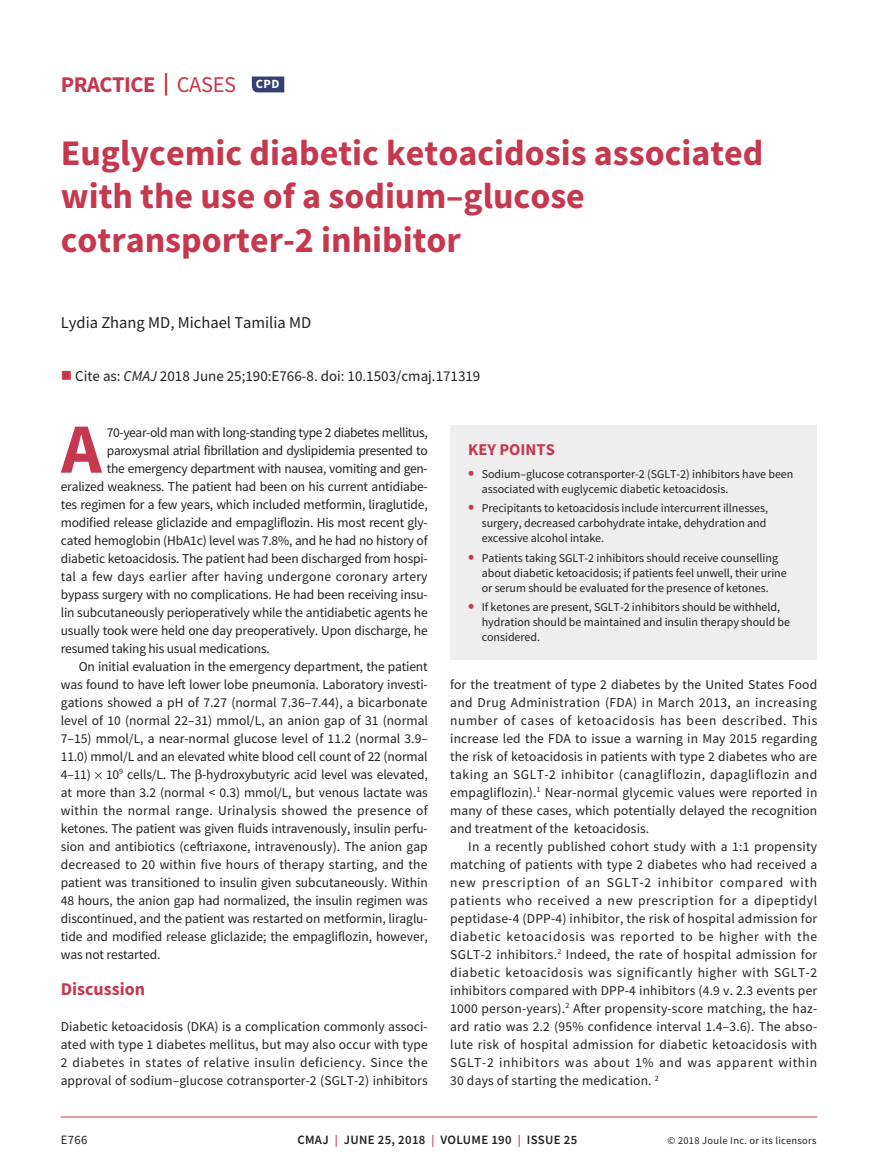
<style>
.page{position:relative;width:878px;height:1175px;background:#fff}
.page>*{position:absolute;margin:0;border:0;box-sizing:border-box;transform-origin:0 0}
.t1{font:700 70.65px "Source Sans Pro";color:#c5384e}
.t2{font:700 36px/43.2px "Source Sans Pro";color:#c5384e}
.t3{font:700 22.5px "Source Sans Pro";letter-spacing:-.02em;color:#c5384e}
.t4{font:700 18px "Source Sans Pro";color:#c5384e}
.t5{font:16.5px "Source Sans Pro";color:#231f20}
.t6{font:700 16.5px "Source Sans Pro";color:#c5384e}
.t7{font:15px "Source Sans Pro";color:#231f20}
.t8{font:13.5px/18px "Source Sans Pro";letter-spacing:-.01em;color:#231f20;text-align:justify}
.t9{font:13.5px "Source Sans Pro";letter-spacing:.015em;color:#231f20}
.t10{font:13.5px "Source Sans Pro";letter-spacing:-.03em;color:#231f20}
.t11{font:13.5px "Source Sans Pro";letter-spacing:.025em;color:#231f20}
.t12{font:600 12.75px "Source Sans Pro";letter-spacing:.025em;color:#231f20}
.t13{font:12.75px "Source Sans Pro";color:#231f20}
.t14{font:700 12.6px "Source Sans Pro";color:#fff}
.t15{font:12px/15px "Source Sans Pro";letter-spacing:-.005em;color:#231f20}
.t16{font:10.5px "Source Sans Pro";letter-spacing:.025em;color:#231f20}
.s1{font-weight:400}
.s2{color:#c5384e}
.s3{font-style:italic}
.s4{font-weight:700;font-size:18px;color:#c5384e}
.s5{font-size:12px;color:#c5384e}
</style>
<div class="page">
<hr style="left:61px;top:1116px;width:756px;height:1px;background:#c5384e">
<div style="left:450px;top:425px;width:367px;height:234px;background:#eeeeef"></div>
<svg style="left:252px;top:76px;width:32px;height:16px"></svg>
<h3 class="t3" style="left:61px;top:69px;width:141px">practice | <span class="s1">cases</span></h3>
<p class="t14" style="left:256px;top:76px;width:25px">CP D</p>
<h2 class="t2" style="left:61px;top:131px;width:704px">Euglycemic diabetic ketoacidosis associated with the use of a sodium–glucose cotransporter-2 inhibitor</h2>
<p class="t5" style="left:61px;top:312px;width:252px">Lydia Zhang MD, Michael Tamilia MD</p>
<p class="t7" style="left:61px;top:366px;width:421px"><span class="s2">■</span> Cite as: <span class="s3">CMAJ</span> 2018 June 25;190:E766-8. doi: 10.1503/cmaj.171319</p>
<h1 class="t1" style="left:61px;top:401px;width:42px">A</h1>
<p class="t10" style="left:107px;top:423px;width:322px">70-year-old man with long-standing type 2 diabetes mellitus,</p>
<p class="t8" style="left:107px;top:441px;width:322px">paroxysmal atrial fibrillation and dyslipidemia presented to</p>
<p class="t8" style="left:107px;top:459px;width:322px">the emergency department with nausea, vomiting and gen-</p>
<p class="t8" style="left:61px;top:477px;width:368px">eralized weakness. The patient had been on his current antidiabe-</p>
<p class="t8" style="left:61px;top:495px;width:368px">tes regimen for a few years, which included metformin, liraglutide,</p>
<p class="t8" style="left:61px;top:513px;width:368px">modified release gliclazide and empagliflozin. His most recent gly-</p>
<p class="t8" style="left:61px;top:531px;width:368px">cated hemoglobin (HbA1c) level was 7.8%, and he had no history of</p>
<p class="t8" style="left:61px;top:549px;width:368px">diabetic ketoacidosis. The patient had been discharged from hospi-</p>
<p class="t9" style="left:61px;top:567px;width:368px">tal a few days earlier after having undergone coronary artery</p>
<p class="t8" style="left:61px;top:585px;width:368px">bypass surgery with no complications. He had been receiving insu-</p>
<p class="t8" style="left:61px;top:603px;width:368px">lin subcutaneously perioperatively while the antidiabetic agents he</p>
<p class="t8" style="left:61px;top:621px;width:368px">usually took were held one day preoperatively. Upon discharge, he</p>
<p class="t8" style="left:61px;top:639px;width:211px">resumed taking his usual medications.</p>
<p class="t8" style="left:79px;top:657px;width:350px">On initial evaluation in the emergency department, the patient</p>
<p class="t8" style="left:61px;top:675px;width:368px">was found to have left lower lobe pneumonia. Laboratory investi-</p>
<p class="t8" style="left:61px;top:693px;width:368px">gations showed a pH of 7.27 (normal 7.36–7.44), a bicarbonate</p>
<p class="t8" style="left:61px;top:711px;width:369px">level of 10 (normal 22–31) mmol/L, an anion gap of 31 (normal</p>
<p class="t8" style="left:61px;top:729px;width:368px">7–15) mmol/L, a near-normal glucose level of 11.2 (normal 3.9–</p>
<p class="t8" style="left:61px;top:747px;width:368px">11.0) mmol/L and an elevated white blood cell count of 22 (normal</p>
<p class="t8" style="left:61px;top:765px;width:368px">4–11) 10<sup>9</sup> cells/L. The -hydroxybutyric acid level was elevated,</p>
<p class="t8" style="left:61px;top:783px;width:368px">at more than 3.2 (normal &lt; 0.3) mmol/L, but venous lactate was</p>
<p class="t11" style="left:61px;top:801px;width:368px">within the normal range. Urinalysis showed the presence of</p>
<p class="t8" style="left:61px;top:819px;width:368px">ketones. The patient was given fluids intravenously, insulin perfu-</p>
<p class="t8" style="left:61px;top:837px;width:368px">sion and antibiotics (ceftriaxone, intravenously). The anion gap</p>
<p class="t9" style="left:61px;top:855px;width:368px">decreased to 20 within five hours of therapy starting, and the</p>
<p class="t8" style="left:61px;top:873px;width:368px">patient was transitioned to insulin given subcutaneously. Within</p>
<p class="t8" style="left:61px;top:891px;width:368px">48 hours, the anion gap had normalized, the insulin regimen was</p>
<p class="t8" style="left:61px;top:909px;width:368px">discontinued, and the patient was restarted on metformin, liraglu-</p>
<p class="t8" style="left:61px;top:927px;width:368px">tide and modified release gliclazide; the empagliflozin, however,</p>
<p class="t8" style="left:61px;top:945px;width:101px">was not restarted.</p>
<h3 class="t4" style="left:61px;top:976px;width:86px">Discussion</h3>
<p class="t8" style="left:61px;top:1017px;width:368px">Diabetic ketoacidosis (DKA) is a complication commonly associ&shy;ated with type 1 diabetes mellitus, but may also occur with type 2 diabetes in states of relative insulin deficiency. Since the approval of sodium–glucose cotransporter-2 (SGLT-2) inhibitors</p>
<p class="t6" style="left:468px;top:438px;width:88px">Key points</p>
<p class="t15" style="left:482px;top:466px;width:313px;text-indent:-14px"><span class="s4">•</span> Sodium–glucose cotransporter-2 (SGLT-2) inhibitors have been associated with euglycemic diabetic ketoacidosis.</p>
<p class="t15" style="left:482px;top:500px;width:288px;text-indent:-14px"><span class="s4">•</span> Precipitants to ketoacidosis include intercurrent illnesses, surgery, decreased carbohydrate intake, dehydration and excessive alcohol intake.</p>
<p class="t15" style="left:482px;top:550px;width:306px;text-indent:-14px"><span class="s4">•</span> Patients taking SGLT-2 inhibitors should receive counselling about diabetic ketoacidosis; if patients feel unwell, their urine or serum should be evaluated for the presence of ketones.</p>
<p class="t15" style="left:482px;top:599px;width:310px;text-indent:-14px"><span class="s4">•</span> If ketones are present, SGLT-2 inhibitors should be withheld, hydration should be maintained and insulin therapy should be considered.</p>
<p class="t8" style="left:450px;top:675px;width:368px">for the treatment of type 2 diabetes by the United States Food and Drug Administration (FDA) in March 2013, an increasing number of cases of ketoacidosis has been described. This increase led the FDA to issue a warning in May 2015 regarding the risk of ketoacidosis in patients with type 2 diabetes who are taking an SGLT-2 inhibitor (canagliflozin, dapagliflozin and empagliflozin).<sup>1</sup> Near-normal glycemic values were reported in many of these cases, which potentially delayed the recognition and treatment of the ketoacidosis.</p>
<p class="t8" style="left:450px;top:837px;width:368px;text-indent:18px">In a recently published cohort study with a 1:1 propensity matching of patients with type 2 diabetes who had received a new prescription of an SGLT-2 inhibitor compared with patients who received a new prescription for a dipeptidyl peptidase-4 (DPP-4) inhibitor, the risk of hospital admission for diabetic ketoacidosis was reported to be higher with the SGLT-2 inhibitors.<sup>2</sup> Indeed, the rate of hospital admission for diabetic ketoacidosis was significantly higher with SGLT-2 inhibitors compared with DPP-4 inhibitors (4.9 v. 2.3 events per 1000 person-years).<sup>2</sup> After propensity-score matching, the haz&shy;ard ratio was 2.2 (95% confidence interval 1.4–3.6). The abso&shy;lute risk of hospital admission for diabetic ketoacidosis with SGLT-2 inhibitors was about 1% and was apparent within 30 days of starting the medication. <sup>2</sup></p>
<p class="t13" style="left:61px;top:1132px;width:28px">E766</p>
<p class="t12" style="left:297px;top:1131px;width:175px">CMAJ <span class="s5">|</span> JUNE 25, 2018 <span class="s5">|</span> VOLUME</p>
<p class="t12" style="left:491px;top:1131px;width:87px">190 <span class="s5">|</span> ISSUE 25</p>
<p class="t16" style="left:667px;top:1134px;width:150px">© 2018 Joule Inc. or its licensors</p>
</div>
